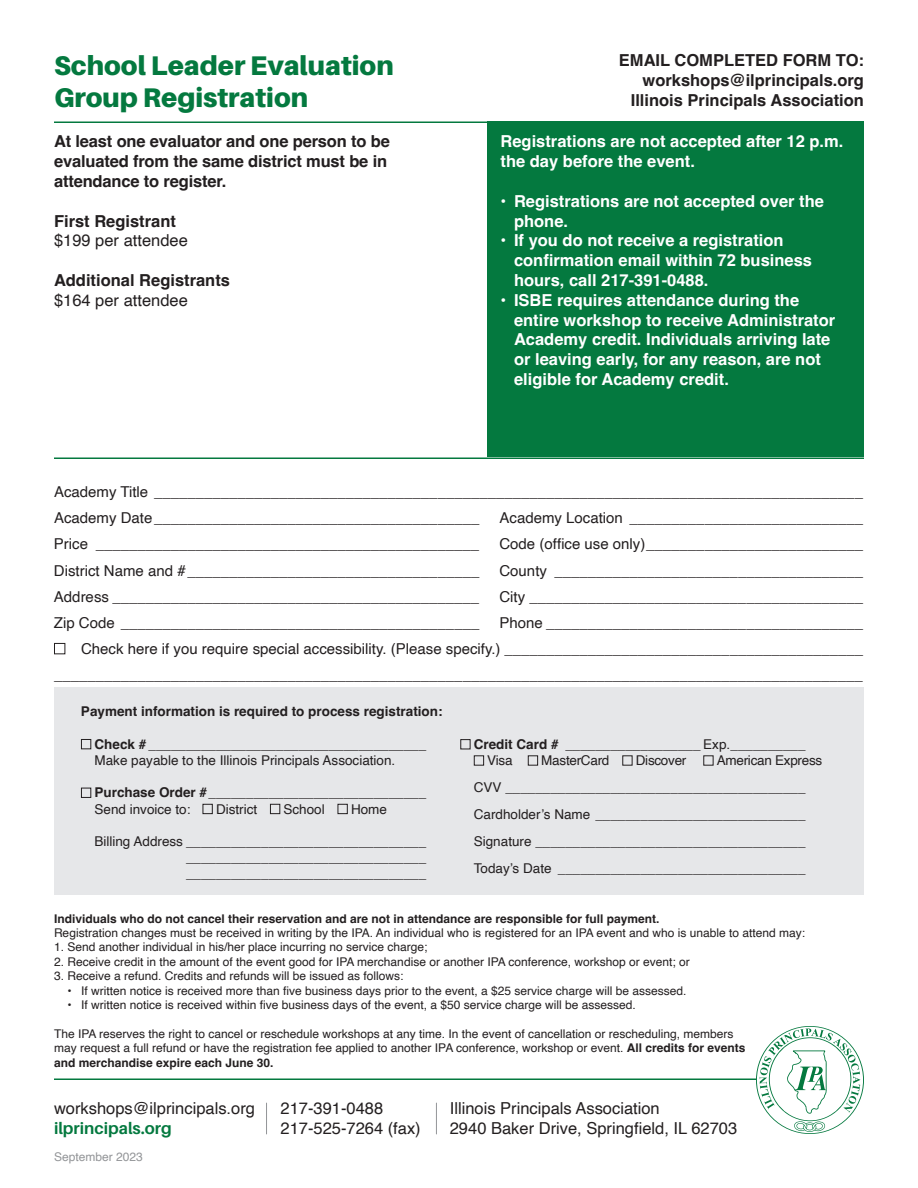
<style>
.page{position:relative;width:918px;height:1188px;background:#fff}
.page>*{position:absolute;margin:0;border:0;box-sizing:border-box;transform-origin:0 0}
.t1{font:900 27px/32.4px "Aileron";color:#04793f}
.t2{font:700 16.5px/19.8px "Helvetica";color:#fff}
.t3{font:700 16.5px/19.8px "Helvetica";color:#231f20}
.t4{font:16.5px/19.8px "Helvetica";color:#231f20}
.t5{font:700 16.5px "Aileron";color:#04793f}
.t6{font:15px/26.1px "Helvetica";color:#231f20}
.t7{font:13.5px/27px "Helvetica";color:#231f20}
.t8{font:700 13.5px "Helvetica";color:#231f20}
.t9{font:13.5px "Helvetica";letter-spacing:-.02em;color:#231f20}
.t10{font:12px/14.4px "Helvetica";color:#231f20}
.t11{font:700 12px "Helvetica";color:#231f20}
.t12{font:12px "Helvetica";color:#939598}
.s1{font-weight:700}
</style>
<div class="page">
<div style="left:487px;top:122px;width:377px;height:336px;background:#04793f"></div>
<hr style="left:54px;top:122px;width:810px;height:1px;background:#04793f">
<hr style="left:54px;top:458px;width:810px;height:1px;background:#04793f">
<hr style="left:54px;top:1078px;width:810px;height:2px;background:#04793f">
<svg style="left:756px;top:1026px;width:108px;height:108px"></svg>
<div style="left:54px;top:687px;width:810px;height:207px;background:#e6e7e9"></div>
<hr style="left:266px;top:1103px;width:1px;height:31px;background:#939598">
<hr style="left:436px;top:1103px;width:1px;height:31px;background:#939598">
<h1 class="t1" style="left:54px;top:49px;width:341px">School Leader Evaluation<br>Group Registration</h1>
<h2 class="t3" style="left:54px;top:134px;width:337px">At least one evaluator and one person to be evaluated from the same district must be in attendance to register.</h2>
<h2 class="t3" style="left:54px;top:213px;width:123px">First Registrant</h2>
<h2 class="t4" style="left:54px;top:231px;width:135px">$199 per attendee</h2>
<h2 class="t3" style="left:54px;top:272px;width:178px">Additional Registrants</h2>
<h2 class="t4" style="left:54px;top:291px;width:135px">$164 per attendee</h2>
<h2 class="t3" style="left:619px;top:53px;width:247px;text-align:right">EMAIL COMPLETED FORM TO: workshops@ilprincipals.org<br>Illinois Principals Association</h2>
<h2 class="t2" style="left:501px;top:134px;width:344px">Registrations are not accepted after 12 p.m. the day before the event.</h2>
<h2 class="t2" style="left:514px;top:193px;width:311px;text-indent:-13px">• Registrations are not accepted over the phone.</h2>
<h2 class="t2" style="left:514px;top:233px;width:300px;text-indent:-13px">• If you do not receive a registration confirmation email within 72 business hours, call 217-391-0488.</h2>
<h2 class="t2" style="left:514px;top:292px;width:323px;text-indent:-13px">• ISBE requires attendance during the entire workshop to receive Administrator Academy credit. Individuals arriving late or leaving early, for any reason, are not eligible for Academy credit.</h2>
<p class="t6" style="left:54px;top:479px;width:811px">Academy Title _____________________________________________________________________________________<br>Academy Date_______________________________________</p>
<p class="t6" style="left:500px;top:505px;width:365px">Academy Location ____________________________</p>
<p class="t6" style="left:54px;top:532px;width:427px">Price ______________________________________________</p>
<p class="t6" style="left:499px;top:532px;width:365px">Code (office use only)__________________________</p>
<p class="t6" style="left:54px;top:558px;width:427px">District Name and #___________________________________</p>
<p class="t6" style="left:499px;top:558px;width:365px">County _____________________________________</p>
<p class="t6" style="left:54px;top:584px;width:427px">Address ____________________________________________</p>
<p class="t6" style="left:499px;top:584px;width:365px">City ________________________________________</p>
<p class="t6" style="left:54px;top:610px;width:427px">Zip Code ___________________________________________</p>
<p class="t6" style="left:499px;top:610px;width:365px">Phone ______________________________________</p>
<p class="t6" style="left:54px;top:636px;width:811px">■ Check here if you require special accessibility. (Please specify.) ___________________________________________ _________________________________________________________________________________________________</p>
<p class="t8" style="left:81px;top:703px;width:363px">Payment information is required to process registration:</p>
<p class="t7" style="left:95px;top:736px;width:333px;line-height:16.2px;text-indent:-14px">■ <span class="s1">Check #</span> _____________________________________<br>Make payable to the Illinois Principals Association.</p>
<p class="t7" style="left:95px;top:785px;width:333px;line-height:16.2px;text-indent:-14px">■ <span class="s1">Purchase Order #</span>_____________________________<br>Send invoice to: ■ District ■ School ■ Home</p>
<p class="t7" style="left:186px;top:834px;width:242px;line-height:16.2px;text-align:justify;text-indent:-92px">Billing Address ________________________________ ________________________________ ________________________________</p>
<p class="t7" style="left:460px;top:731px;width:347px">■ <span class="s1">Credit Card #</span> __________________ Exp.__________</p>
<p class="t9" style="left:474px;top:750px;width:214px">■ Visa ■ MasterCard ■ Discover</p>
<p class="t7" style="left:474px;top:747px;width:350px;text-indent:230px">■ American Express CVV ________________________________________ Cardholder’s Name ____________________________ Signature ____________________________________ Today’s Date _________________________________</p>
<p class="t11" style="left:54px;top:911px;width:607px">Individuals who do not cancel their reservation and are not in attendance are responsible for full payment.</p>
<p class="t10" style="left:54px;top:926px;width:753px">Registration changes must be received in writing by the IPA. An individual who is registered for an IPA event and who is unable to attend may:</p>
<p class="t10" style="left:54px;top:940px;width:375px">1. Send another individual in his/her place incurring no service charge;</p>
<p class="t10" style="left:54px;top:955px;width:637px">2. Receive credit in the amount of the event good for IPA merchandise or another IPA conference, workshop or event; or</p>
<p class="t10" style="left:54px;top:969px;width:351px">3. Receive a refund. Credits and refunds will be issued as follows:</p>
<p class="t10" style="left:68px;top:983px;width:621px">• If written notice is received more than five business days prior to the event, a $25 service charge will be assessed.</p>
<p class="t10" style="left:68px;top:998px;width:570px">• If written notice is received within five business days of the event, a $50 service charge will be assessed.</p>
<p class="t10" style="left:54px;top:1027px;width:693px">The IPA reserves the right to cancel or reschedule workshops at any time. In the event of cancellation or rescheduling, members may request a full refund or have the registration fee applied to another IPA conference, workshop or event. <span class="s1">All credits for events and merchandise expire each June 30.</span></p>
<h2 class="t4" style="left:54px;top:1099px;width:203px">workshops@ilprincipals.org</h2>
<h2 class="t5" style="left:54px;top:1119px;width:119px">ilprincipals.org</h2>
<p class="t12" style="left:54px;top:1148px;width:90px">September 2023</p>
<h2 class="t4" style="left:280px;top:1099px;width:142px">217-391-0488<br>217-525-7264 (fax)</h2>
<h2 class="t4" style="left:450px;top:1099px;width:289px">Illinois Principals Association<br>2940 Baker Drive, Springfield, IL 62703</h2>
</div>
